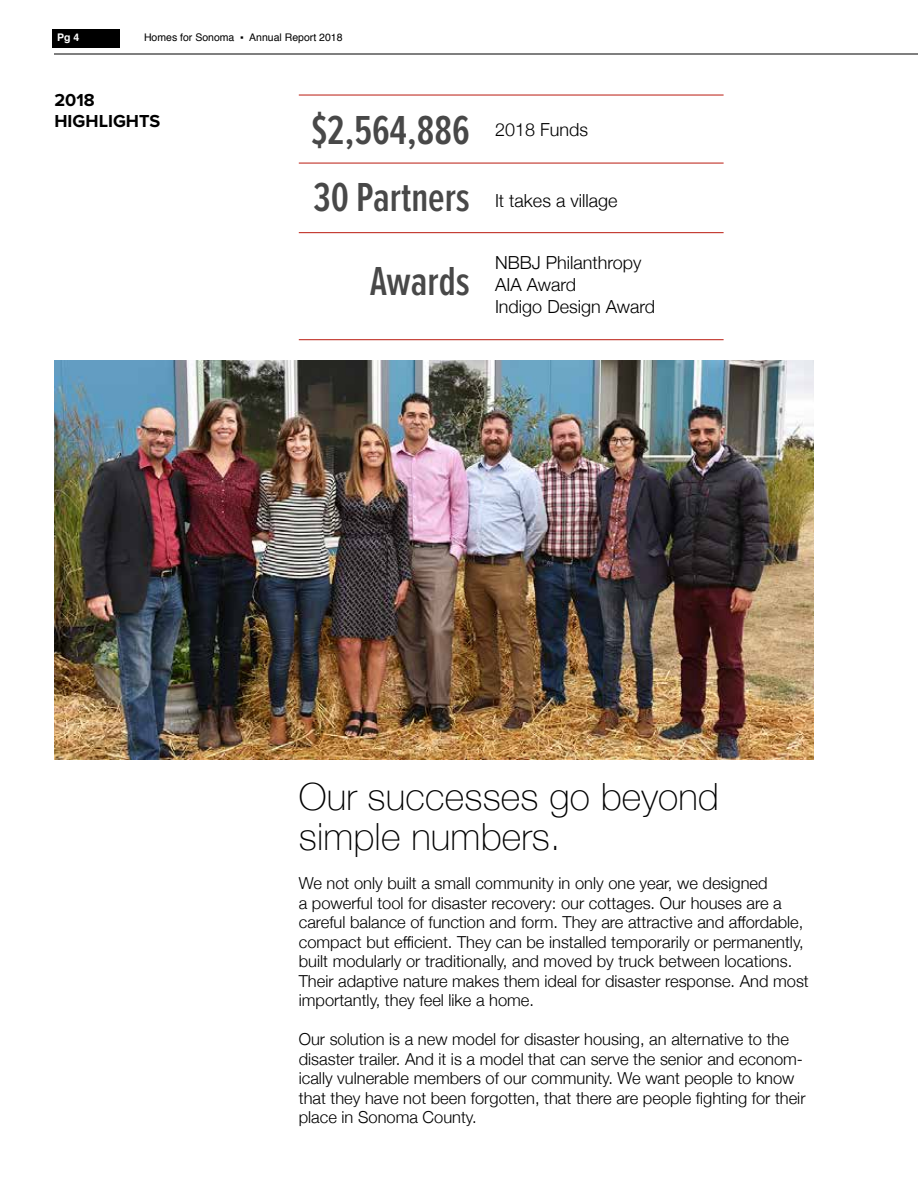
<style>
.page{position:relative;width:918px;height:1188px;background:#fff}
.page>*{position:absolute;margin:0;border:0;box-sizing:border-box;transform-origin:0 0}
.t1{font:600 42px/67.1px "Proxima Nova Ex Cn";color:#484848}
.t2{font:100 37.5px/40.5px "Helvetica Neue";letter-spacing:.005em;color:#000}
.t3{font:300 18px/21.6px "Helvetica Neue";color:#000}
.t4{font:700 18px/21px "Proxima Nova";color:#000}
.t5{font:300 16.5px/19.5px "Helvetica Neue";color:#000}
.t6{font:10.5px "Helvetica";color:#000}
.t7{font:700 10.5px "Helvetica";color:#fff}
.s1{font-family:"Franklin Gothic"}
</style>
<div class="page">
<hr style="left:54px;top:54px;width:864px;height:1px;background:#000">
<div style="left:52px;top:29px;width:68px;height:19px;background:#000"></div>
<hr style="left:299px;top:163px;width:425px;height:1px;background:#c2342a">
<hr style="left:299px;top:232px;width:425px;height:1px;background:#c2342a">
<hr style="left:299px;top:339px;width:425px;height:1px;background:#c2342a">
<hr style="left:299px;top:94px;width:425px;height:2px;background:#c2342a">
<img style="left:54px;top:361px;width:760px;height:398px">
<p class="t7" style="left:57px;top:29px;width:24px">Pg 4</p>
<p class="t6" style="left:144px;top:29px;width:200px">Homes for Sonoma <span class="s1">▪</span> Annual Report 2018</p>
<p class="t4" style="left:54px;top:90px;width:107px">2018<br>HIGHLIGHTS</p>
<h1 class="t1" style="left:311px;top:97px;width:160px">$2,564,886<br>30 Partners</h1>
<h1 class="t1" style="left:370px;top:249px;width:101px">Awards</h1>
<p class="t3" style="left:495px;top:118px;width:95px">2018 Funds</p>
<p class="t3" style="left:495px;top:188px;width:124px">It takes a village</p>
<p class="t3" style="left:495px;top:251px;width:162px">NBBJ Philanthropy<br>AIA Award<br>Indigo Design Award</p>
<h2 class="t2" style="left:299px;top:774px;width:422px">Our successes go beyond simple numbers.</h2>
<p class="t5" style="left:299px;top:872px;width:512px">We not only built a small community in only one year, we designed<br>a powerful tool for disaster recovery: our cottages. Our houses are a careful balance of function and form. They are attractive and affordable, compact but efficient. They can be installed temporarily or permanently, built modularly or traditionally, and moved by truck between locations.<br>Their adaptive nature makes them ideal for disaster response. And most importantly, they feel like a home.</p>
<p class="t5" style="left:299px;top:1028px;width:508px">Our solution is a new model for disaster housing, an alternative to the disaster trailer. And it is a model that can serve the senior and econom&shy;ically vulnerable members of our community. We want people to know that they have not been forgotten, that there are people fighting for their place in Sonoma County.</p>
</div>
